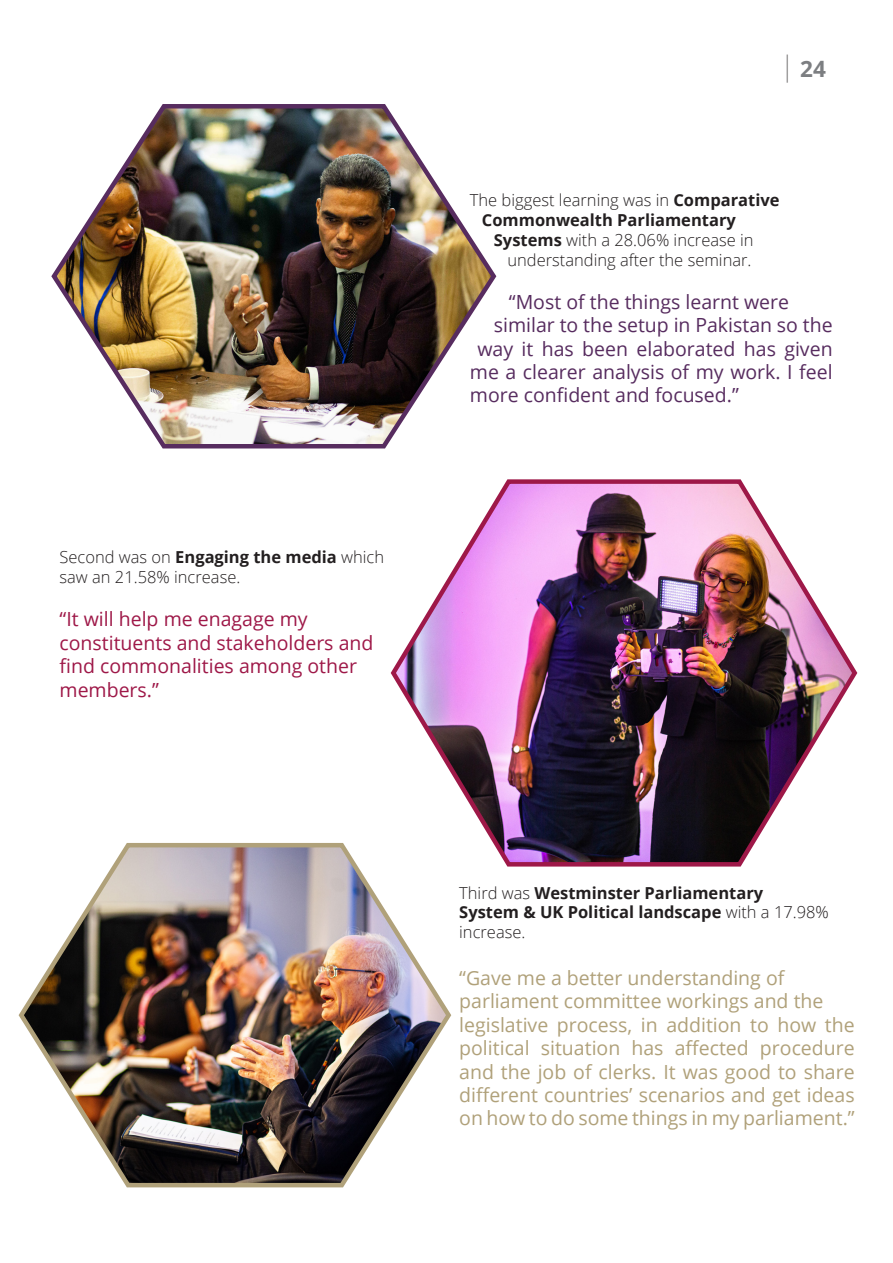
<style>
.page{position:relative;width:893px;height:1263px;background:#fff}
.page>*{position:absolute;margin:0;border:0;box-sizing:border-box;transform-origin:0 0}
.t1{font:700 22.5px "Open Sans";color:#7c7e81}
.t2{font:19.5px/23.4px "Open Sans";color:#b0a17a;text-align:justify}
.t3{font:19.5px "Open Sans";color:#572c5f}
.t4{font:19.5px/23.4px "Open Sans";color:#9e1848}
.t5{font:300 16.5px/19.8px "Open Sans";color:#231f20}
.t6{font:700 16.5px "Open Sans";color:#231f20}
.s1{font-weight:700}
.s2{font-weight:300}
</style>
<div class="page">
<img style="left:51px;top:104px;width:446px;height:345px">
<img style="left:390px;top:479px;width:468px;height:388px">
<img style="left:18px;top:839px;width:436px;height:349px">
<hr style="left:786px;top:55px;width:2px;height:28px;background:#231f20">
<p class="t5" style="left:60px;top:547px;width:326px">Second was on <span class="s1">Engaging the media</span> which saw an 21.58% increase.</p>
<p class="t4" style="left:60px;top:607px;width:250px">“It will help me enagage my</p>
<p class="t4" style="left:60px;top:630px;width:315px">constituents and stakeholders and find commonalities among other members.”</p>
<p class="t1" style="left:800px;top:53px;width:27px">24</p>
<p class="t5" style="left:470px;top:190px;width:311px">The biggest learning was in <span class="s1">Comparative</span></p>
<p class="t6" style="left:482px;top:208px;width:256px">Commonwealth Parliamentary</p>
<p class="t5" style="left:494px;top:229px;width:261px"><span class="s1">Systems</span> with a 28.06% increase in</p>
<p class="t5" style="left:507px;top:249px;width:246px">understanding after the seminar.</p>
<p class="t3" style="left:509px;top:288px;width:282px">“Most of the things learnt were</p>
<p class="t3" style="left:494px;top:312px;width:340px">similar to the setup in Pakistan so the</p>
<p class="t3" style="left:477px;top:335px;width:357px">way it has been elaborated has given</p>
<p class="t3" style="left:470px;top:358px;width:364px">me a clearer analysis of my work. I feel</p>
<p class="t3" style="left:470px;top:382px;width:270px">more confident and focused.”</p>
<p class="t6" style="left:459px;top:881px;width:305px"><span class="s2">Third was</span> Westminster Parliamentary</p>
<p class="t6" style="left:459px;top:901px;width:371px">System &amp; UK Political landscape <span class="s2">with a 17.98%</span></p>
<p class="t5" style="left:459px;top:922px;width:68px">increase.</p>
<p class="t2" style="left:459px;top:966px;width:327px">“Gave me a better understanding of</p>
<p class="t2" style="left:459px;top:989px;width:366px">parliament committee workings and the</p>
<p class="t2" style="left:459px;top:1012px;width:397px">legislative process, in addition to how the political situation has affected procedure and the job of clerks. It was good to share different countries’ scenarios and get ideas on how to do some things in my parliament.”</p>
</div>
